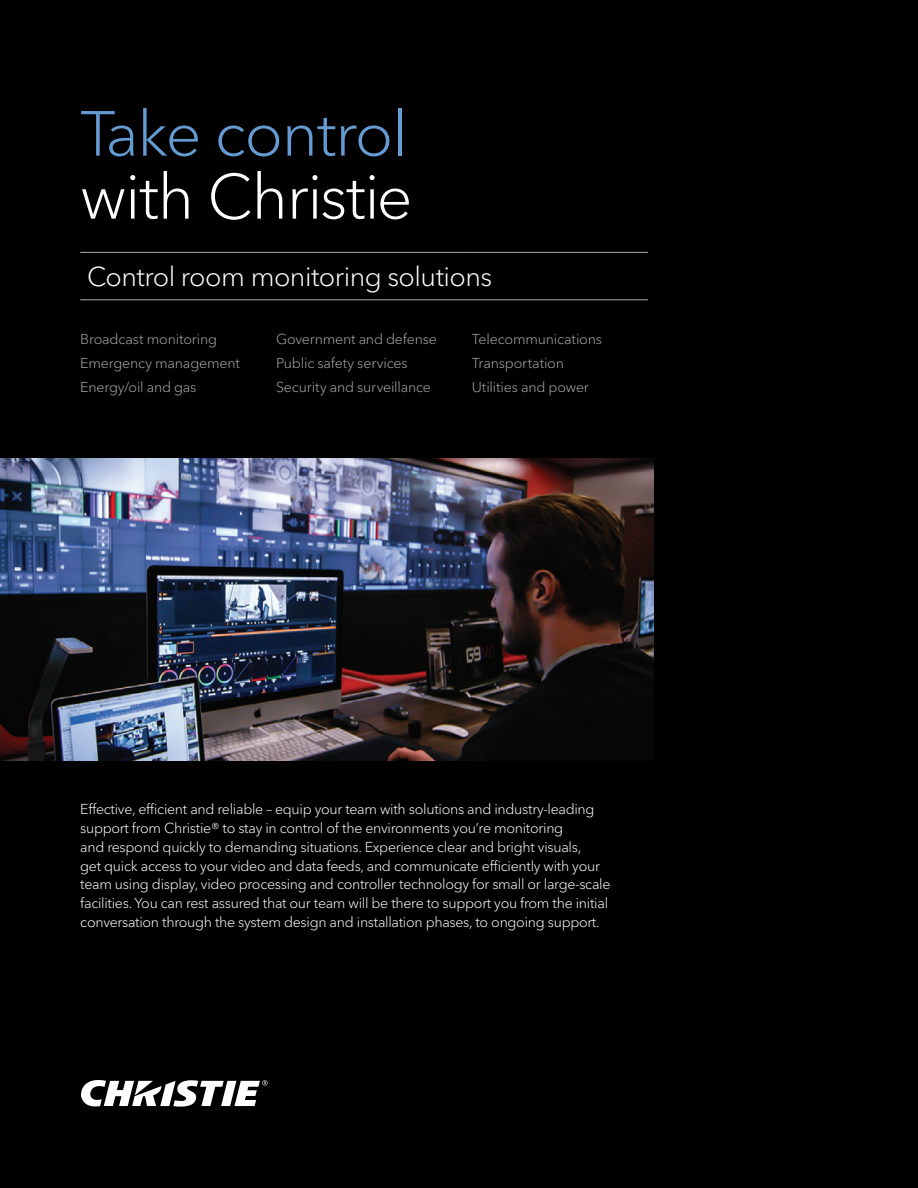
<style>
.page{position:relative;width:918px;height:1188px;background:#000}
.page>*{position:absolute;margin:0;border:0;box-sizing:border-box;transform-origin:0 0}
.brochure_title_final{font:300 63px/63px "Avenir Next Cyr";letter-spacing:-.02em;color:#fff}
.brochure_title_final-2{font:300 27px "Avenir Next Cyr";letter-spacing:-.02em;color:#fff}
.bodyCopy_Cover_KO_fi{font:300 14.25px/18.8px "Avenir Next Cyr";letter-spacing:-.02em;color:#fff}
.t1{font:300 14.25px/24px "Avenir Next Cyr";letter-spacing:-.015em;color:#a8a9ad}
.s1{color:#649bd2}
</style>
<div class="page">
<svg style="left:81px;top:1080px;width:187px;height:27px"></svg>
<hr style="left:80px;top:252px;width:196px;height:1px;background:#a8a9ad">
<hr style="left:276px;top:252px;width:196px;height:1px;background:#a8a9ad">
<hr style="left:472px;top:252px;width:176px;height:1px;background:#a8a9ad">
<hr style="left:80px;top:299px;width:196px;height:1px;background:#a8a9ad">
<hr style="left:276px;top:299px;width:196px;height:1px;background:#a8a9ad">
<hr style="left:472px;top:299px;width:176px;height:1px;background:#a8a9ad">
<img style="left:0;top:458px;width:653px;height:303px">
<p class="brochure_title_final" style="left:80px;top:102px;width:334px"><span class="s1">Take control </span>with Christie</p>
<p class="brochure_title_final-2" style="left:87px;top:261px;width:407px">Control room monitoring solutions</p>
<p class="t1" style="left:80px;top:327px;width:161px">Broadcast monitoring<br>Emergency management<br>Energy/oil and gas</p>
<p class="t1" style="left:276px;top:327px;width:162px">Government and defense<br>Public safety services<br>Security and surveillance</p>
<p class="t1" style="left:472px;top:327px;width:132px">Telecommunications<br>Transportation<br>Utilities and power</p>
<p class="bodyCopy_Cover_KO_fi" style="left:80px;top:800px;width:532px">Effective, efficient and reliable – equip your team with solutions and industry-leading support from Christie® to stay in control of the environments you’re monitoring<br>and respond quickly to demanding situations. Experience clear and bright visuals,<br>get quick access to your video and data feeds, and communicate efficiently with your team using display, video processing and controller technology for small or large-scale facilities. You can rest assured that our team will be there to support you from the initial conversation through the system design and installation phases, to ongoing support.</p>
</div>
